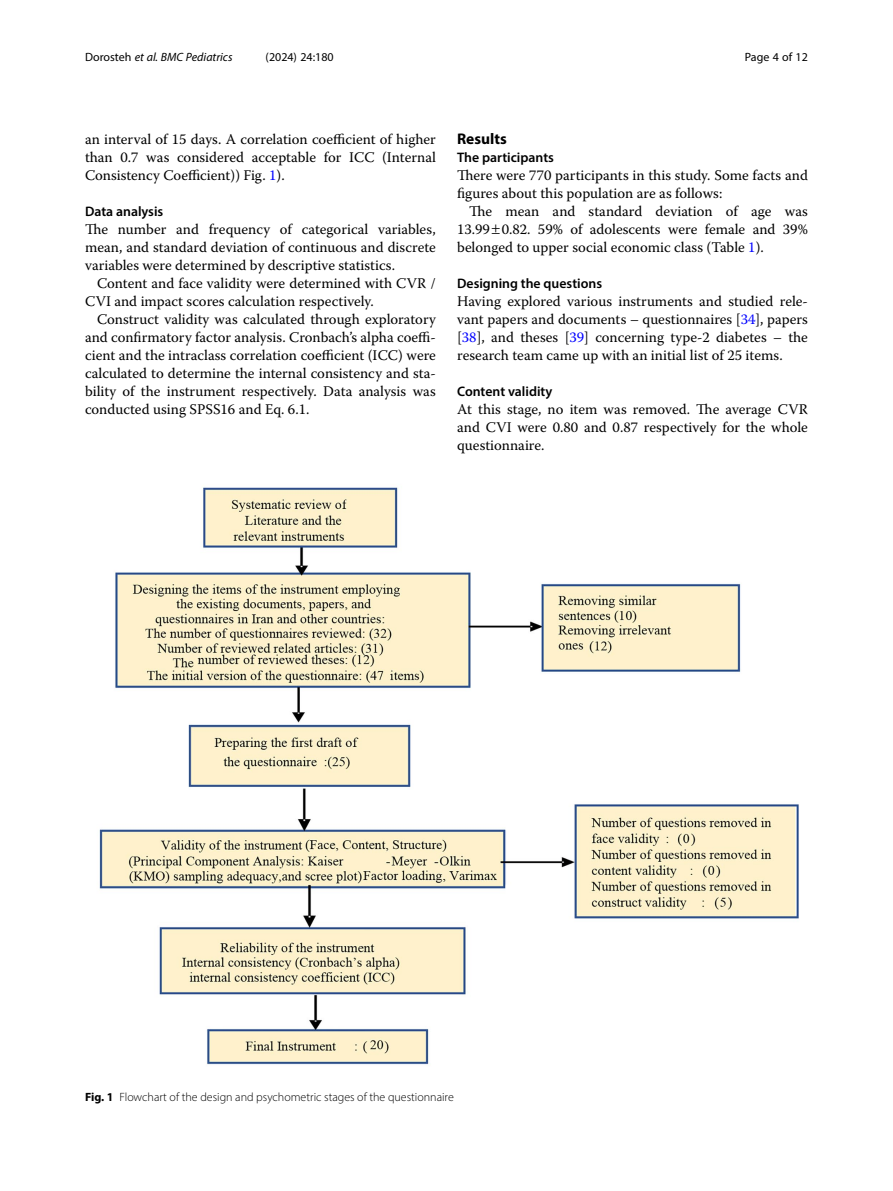
<style>
.page{position:relative;width:893px;height:1191px;background:#fff}
.page>*{position:absolute;margin:0;border:0;box-sizing:border-box;transform-origin:0 0}
.Head_1{font:700 15.45px "Myriad Pro";color:#000}
.Body_Text_Indent{font:14.7px/18px "Warnock Pro";color:#000;text-align:justify}
.Body_Text{font:14.7px/18px "Warnock Pro";color:#000;text-align:justify}
.Head_2{font:600 13.8px "Myriad Pro";color:#000}
.Head_2_After_1{font:600 13.8px "Myriad Pro";color:#000}
.Figure_Caption{font:300 12px "Myriad Pro";color:#000}
.t1{font:italic 12px "Myriad Pro";color:#000}
.t2{font:12px "Myriad Pro";color:#000}
.s1{font-style:normal}
.s2{color:#00f}
.s3{font-weight:700}
</style>
<div class="page">
<img style="left:99px;top:487px;width:700px;height:578px">
<p class="t1" style="left:85px;top:50px;width:149px"><span class="s1">Dorosteh</span> et al. BMC Pediatrics</p>
<p class="t2" style="left:266px;top:50px;width:70px">(2024) 24:180</p>
<p class="t2" style="left:745px;top:50px;width:65px">Page 4 of 12</p>
<p class="Body_Text_Indent" style="left:85px;top:130px;width:352px">an interval of 15 days. A correlation coefficient of higher than 0.7 was considered acceptable for ICC (Internal Consistency Coefficient)) Fig. <span class="s2">1</span>).</p>
<p class="Head_2" style="left:85px;top:203px;width:80px">Data analysis</p>
<p class="Body_Text" style="left:85px;top:220px;width:352px">The number and frequency of categorical variables, mean, and standard deviation of continuous and discrete variables were determined by descriptive statistics.</p>
<p class="Body_Text_Indent" style="left:85px;top:274px;width:352px;text-indent:12px">Content and face validity were determined with CVR /<br>CVI and impact scores calculation respectively.</p>
<p class="Body_Text_Indent" style="left:85px;top:310px;width:352px;text-indent:12px">Construct validity was calculated through exploratory and confirmatory factor analysis. Cronbach’s alpha coeffi&shy;cient and the intraclass correlation coefficient (ICC) were calculated to determine the internal consistency and sta&shy;bility of the instrument respectively. Data analysis was conducted using SPSS16 and Eq. 6.1.</p>
<p class="Head_1" style="left:457px;top:129px;width:51px">Results</p>
<p class="Head_2_After_1" style="left:457px;top:149px;width:98px">The participants</p>
<p class="Body_Text" style="left:457px;top:166px;width:352px">There were 770 participants in this study. Some facts and figures about this population are as follows:</p>
<p class="Body_Text_Indent" style="left:457px;top:202px;width:352px;text-indent:12px">The mean and standard deviation of age was 13.99 0.82. 59% of adolescents were female and 39% belonged to upper social economic class (Table <span class="s2">1</span>).</p>
<p class="Head_2" style="left:457px;top:275px;width:147px">Designing the questions</p>
<p class="Body_Text" style="left:457px;top:292px;width:352px">Having explored various instruments and studied rele&shy;vant papers and documents – questionnaires [<span class="s2">34</span>], papers [<span class="s2">38</span>], and theses [<span class="s2">39</span>] concerning type-2 diabetes – the research team came up with an initial list of 25 items.</p>
<p class="Head_2" style="left:457px;top:383px;width:97px">Content validity</p>
<p class="Body_Text" style="left:457px;top:400px;width:352px">At this stage, no item was removed. The average CVR and CVI were 0.80 and 0.87 respectively for the whole questionnaire.</p>
<p class="Figure_Caption" style="left:85px;top:1089px;width:370px"><span class="s3">Fig. 1</span> Flowchart of the design and psychometric stages of the questionnaire</p>
</div>
